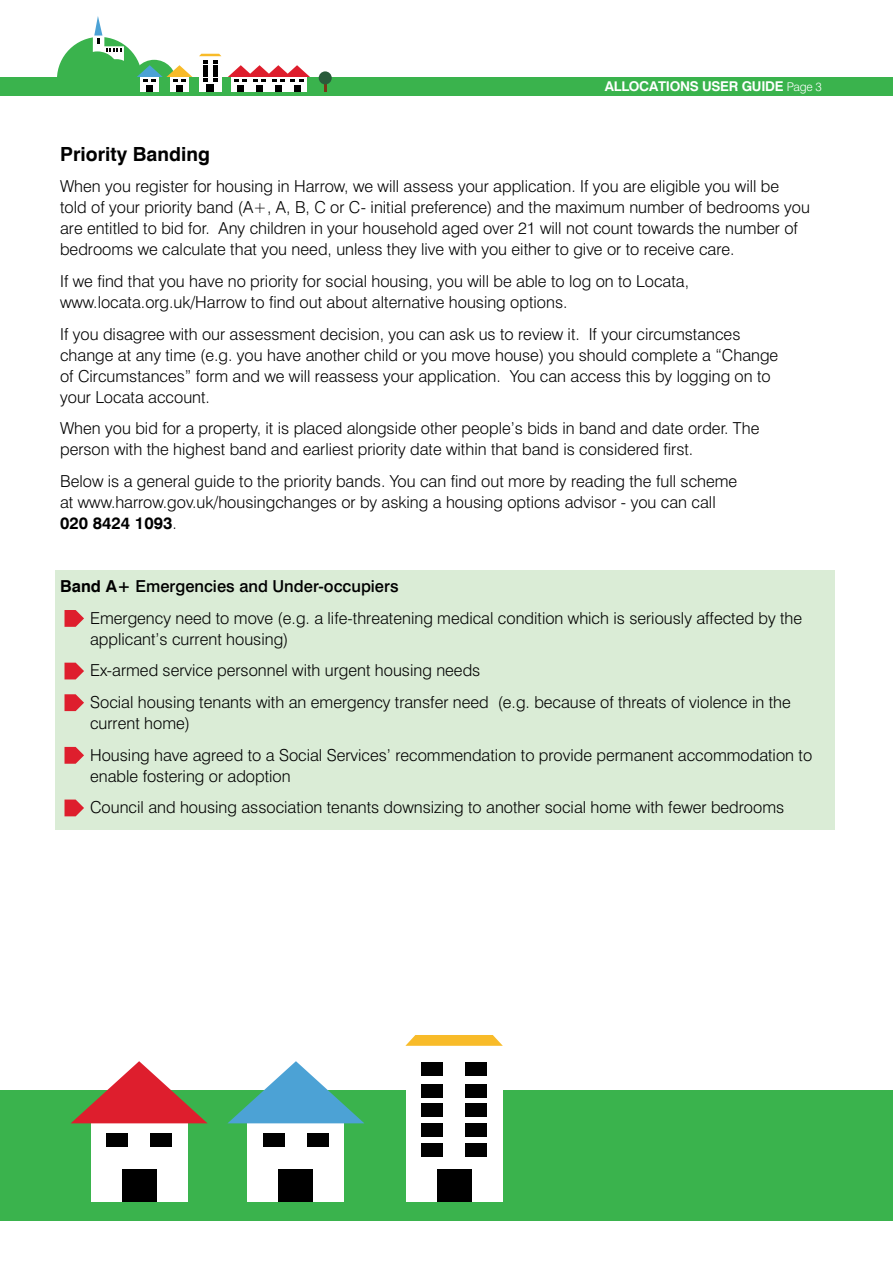
<style>
.page{position:relative;width:893px;height:1263px;background:#fff}
.page>*{position:absolute;margin:0;border:0;box-sizing:border-box;transform-origin:0 0}
.t1{font:700 19.5px "Swiss 721 BT";color:#000}
.t2{font:300 16.5px/21px "Swiss 721 BT";color:#000}
.t3{font:700 13.5px "Swiss 721 BT";letter-spacing:-.02em;color:#fff}
.s1{font-weight:300;font-size:12px}
.s2{font-weight:700}
.s3{font-weight:500}
</style>
<div class="page">
<div style="left:55px;top:570px;width:779px;height:260px;background:#daecd6"></div>
<svg style="left:65px;top:610px;width:19px;height:17px"></svg>
<svg style="left:65px;top:663px;width:19px;height:16px"></svg>
<svg style="left:65px;top:694px;width:19px;height:17px"></svg>
<svg style="left:65px;top:747px;width:19px;height:17px"></svg>
<svg style="left:65px;top:799px;width:19px;height:17px"></svg>
<div style="left:0;top:1090px;width:893px;height:130px;background:#3ab34d"></div>
<div style="left:91px;top:1114px;width:97px;height:88px;background:#fff"></div>
<svg style="left:71px;top:1061px;width:136px;height:62px"></svg>
<div style="left:150px;top:1133px;width:22px;height:14px;background:#000"></div>
<div style="left:122px;top:1170px;width:34px;height:32px;background:#000"></div>
<div style="left:106px;top:1133px;width:22px;height:14px;background:#000"></div>
<div style="left:248px;top:1114px;width:96px;height:88px;background:#fff"></div>
<svg style="left:228px;top:1061px;width:136px;height:62px"></svg>
<div style="left:307px;top:1133px;width:22px;height:14px;background:#000"></div>
<div style="left:279px;top:1170px;width:34px;height:32px;background:#000"></div>
<div style="left:263px;top:1133px;width:22px;height:14px;background:#000"></div>
<div style="left:406px;top:1046px;width:97px;height:156px;background:#fff"></div>
<div style="left:465px;top:1143px;width:22px;height:14px;background:#000"></div>
<div style="left:437px;top:1170px;width:34px;height:32px;background:#000"></div>
<div style="left:421px;top:1143px;width:22px;height:14px;background:#000"></div>
<div style="left:465px;top:1123px;width:22px;height:13px;background:#000"></div>
<div style="left:421px;top:1123px;width:22px;height:13px;background:#000"></div>
<div style="left:465px;top:1103px;width:22px;height:13px;background:#000"></div>
<div style="left:421px;top:1103px;width:22px;height:13px;background:#000"></div>
<div style="left:465px;top:1084px;width:22px;height:14px;background:#000"></div>
<div style="left:421px;top:1084px;width:22px;height:14px;background:#000"></div>
<div style="left:465px;top:1062px;width:22px;height:14px;background:#000"></div>
<div style="left:421px;top:1062px;width:22px;height:14px;background:#000"></div>
<svg style="left:405px;top:1035px;width:98px;height:11px"></svg>
<div style="left:0;top:77px;width:893px;height:32px;background:#3ab34d"></div>
<svg style="left:324px;top:84px;width:2px;height:8px"></svg>
<div style="left:319px;top:71px;width:13px;height:13px;background:#295b3a;border-radius:50%"></div>
<div style="left:57px;top:37px;width:85px;height:85px;background:#3ab34d;border-radius:50%"></div>
<div style="left:132px;top:60px;width:44px;height:44px;background:#3ab34d;border-radius:50%"></div>
<div style="left:141px;top:75px;width:18px;height:17px;background:#fff"></div>
<div style="left:146px;top:86px;width:7px;height:6px;background:#000"></div>
<div style="left:170px;top:75px;width:19px;height:17px;background:#fff"></div>
<div style="left:176px;top:86px;width:7px;height:6px;background:#000"></div>
<svg style="left:137px;top:65px;width:55px;height:17px"></svg>
<div style="left:0;top:97px;width:893px;height:29px;background:#fff"></div>
<svg style="left:93px;top:16px;width:31px;height:44px"></svg>
<div style="left:75px;top:51px;width:44px;height:44px;background:#3ab34d;border-radius:50%"></div>
<div style="left:99px;top:59px;width:35px;height:34px;background:#3ab34d;border-radius:50%"></div>
<svg style="left:228px;top:65px;width:82px;height:27px"></svg>
<div style="left:199px;top:56px;width:22px;height:36px;background:#fff"></div>
<div style="left:206px;top:85px;width:8px;height:7px;background:#000"></div>
<svg style="left:199px;top:54px;width:22px;height:28px"></svg>
<p class="t3" style="left:605px;top:78px;width:219px">ALLOCATIONS USER GUIDE <span class="s1">Page 3</span></p>
<p class="t1" style="left:60px;top:142px;width:151px">Priority Banding</p>
<p class="t2" style="left:60px;top:176px;width:751px">When you register for housing in Harrow, we will assess your application. If you are eligible you will be<br>told of your priority band (A+, A, B, C or C- initial preference) and the maximum number of bedrooms you are entitled to bid for. Any children in your household aged over 21 will not count towards the number of bedrooms we calculate that you need, unless they live with you either to give or to receive care.</p>
<p class="t2" style="left:60px;top:270px;width:630px">If we find that you have no priority for social housing, you will be able to log on to Locata, www.locata.org.uk/Harrow to find out about alternative housing options.</p>
<p class="t2" style="left:60px;top:323px;width:720px">If you disagree with our assessment decision, you can ask us to review it. If your circumstances change at any time (e.g. you have another child or you move house) you should complete a “Change of Circumstances” form and we will reassess your application. You can access this by logging on to your Locata account.</p>
<p class="t2" style="left:60px;top:418px;width:701px">When you bid for a property, it is placed alongside other people’s bids in band and date order. The person with the highest band and earliest priority date within that band is considered first.</p>
<p class="t2" style="left:60px;top:470px;width:679px">Below is a general guide to the priority bands. You can find out more by reading the full scheme at www.harrow.gov.uk/housingchanges or by asking a housing options advisor - you can call<br><span class="s2">020 8424 1093</span>.</p>
<p class="t2" style="left:90px;top:570px;width:714px;line-height:31.7px;text-indent:-30px"><span class="s2">Band A+</span> <span class="s3">Emergencies and Under-occupiers<br></span>Emergency need to move (e.g. a life-threatening medical condition which is seriously affected by the</p>
<p class="t2" style="left:90px;top:623px;width:702px;line-height:31.7px">applicant’s current housing)<br>Ex-armed service personnel with urgent housing needs<br>Social housing tenants with an emergency transfer need (e.g. because of threats of violence in the</p>
<p class="t2" style="left:90px;top:707px;width:724px;line-height:31.7px">current home)<br>Housing have agreed to a Social Services’ recommendation to provide permanent accommodation to</p>
<p class="t2" style="left:90px;top:760px;width:696px;line-height:31.7px">enable fostering or adoption<br>Council and housing association tenants downsizing to another social home with fewer bedrooms</p>
</div>
